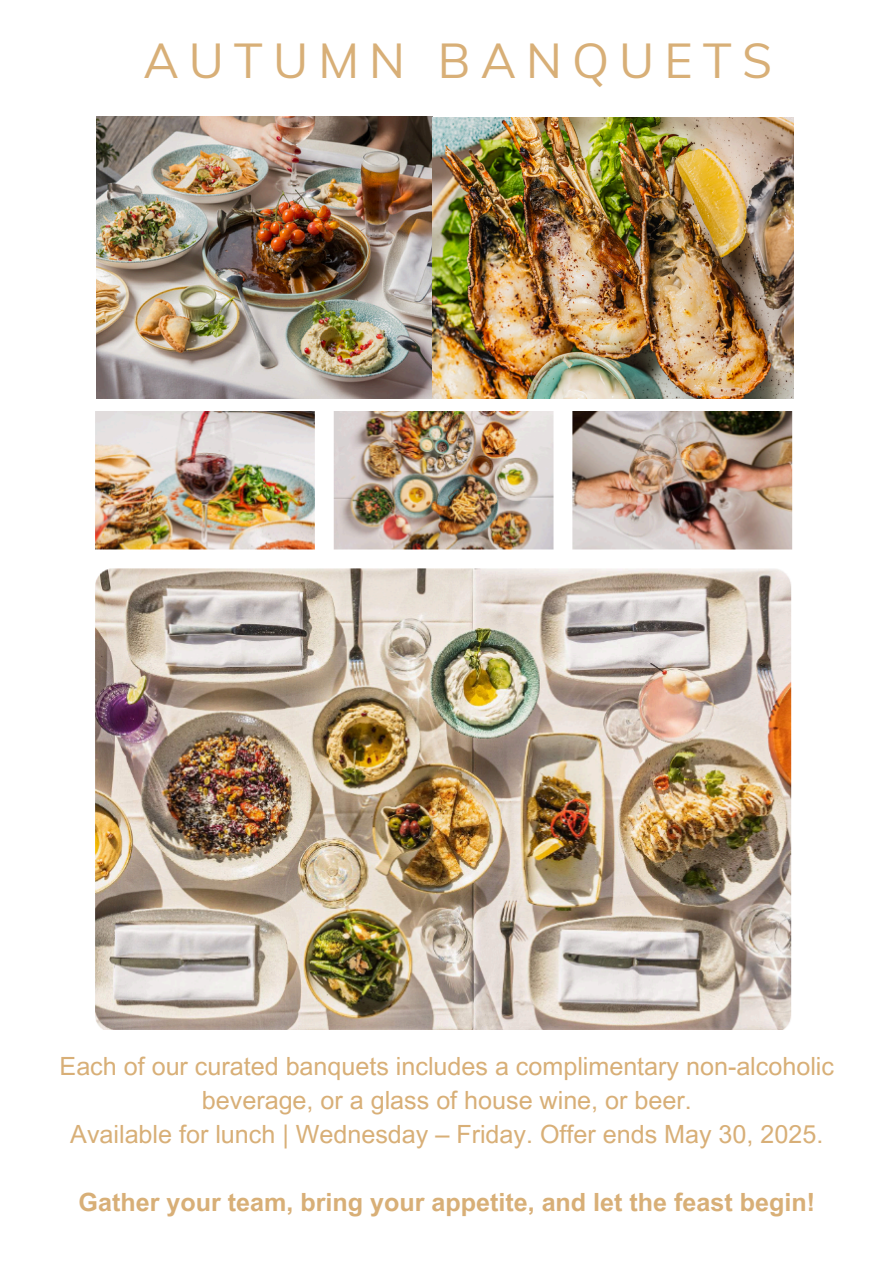
<style>
.page{position:relative;width:894px;height:1264px;background:#fff}
.page>*{position:absolute;margin:0;border:0;box-sizing:border-box;transform-origin:0 0}
.t1{font:48px "Muli";letter-spacing:.21em;color:#d8af77}
.t2{font:25.05px/33.8px "Arial MT Pro";color:#d8af77;text-align:center}
.t3{font:700 25.05px "Arial MT Pro";color:#d8af77}
</style>
<div class="page">
<img style="left:97px;top:117px;width:696px;height:281px">
<img style="left:95px;top:412px;width:698px;height:617px">
<p class="t1" style="left:143px;top:30px;width:630px">AUTUMN BANQUETS</p>
<h1 class="t2" style="left:60px;top:1052px;width:775px">Each of our curated banquets includes a complimentary non-alcoholic beverage, or a glass of house wine, or beer.</h1>
<p class="t2" style="left:70px;top:1120px;width:754px">Available for lunch | Wednesday – Friday. Offer ends May 30, 2025.</p>
<p class="t3" style="left:78px;top:1192px;width:737px">Gather your team, bring your appetite, and let the feast begin!</p>
</div>
